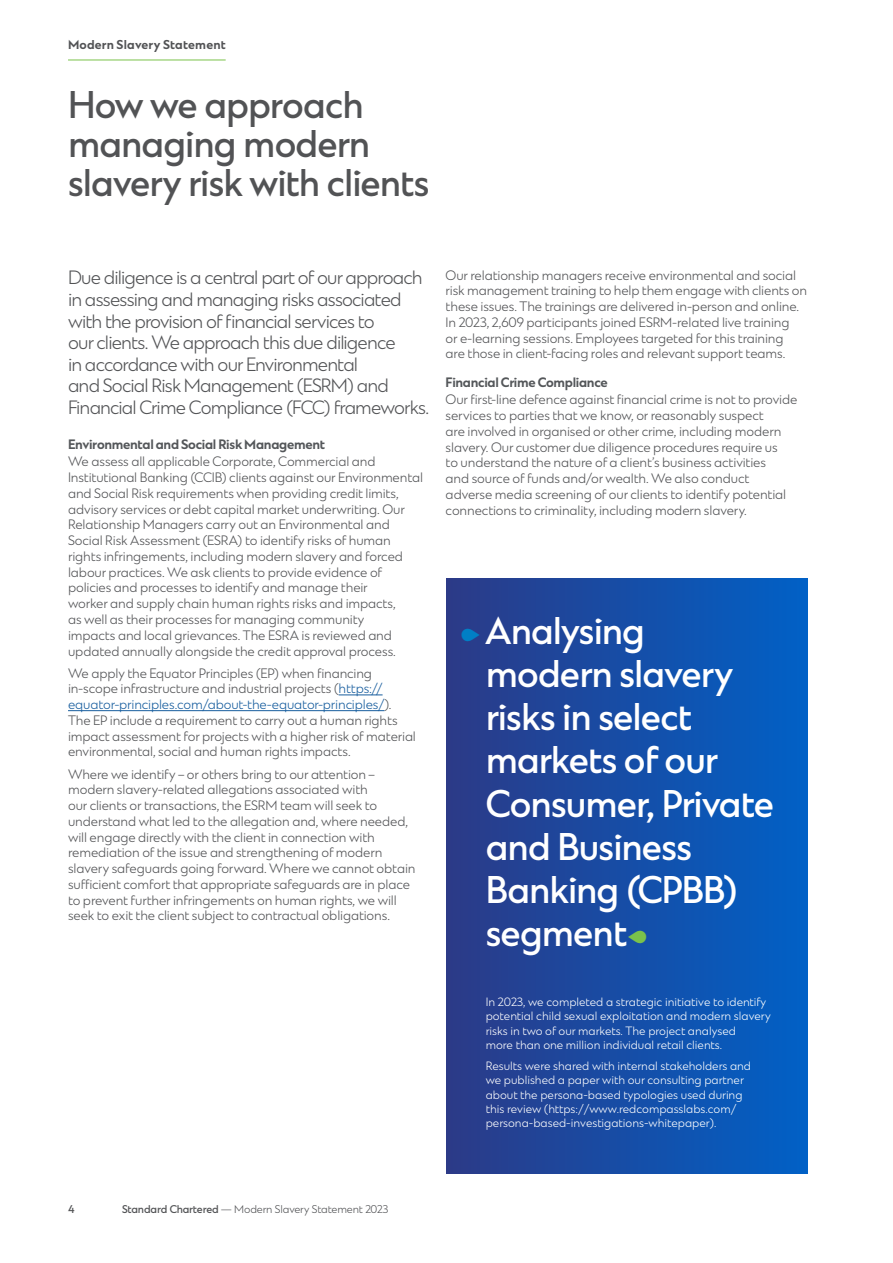
<style>
.page{position:relative;width:893px;height:1263px;background:#fff}
.page>*{position:absolute;margin:0;border:0;box-sizing:border-box;transform-origin:0 0}
.t1{font:500 36px/43.2px "SC Prosper Sans";letter-spacing:-.025em;color:#fff}
.t2{font:500 36px/39px "SC Prosper Sans";letter-spacing:-.025em;color:#525355}
.t3{font:500 36px "SC Prosper Sans";color:#007fc5}
.t4{font:300 18px/21.6px "SC Prosper Sans";letter-spacing:-.045em;color:#525355}
.t5{font:300 12.75px/15.8px "SC Prosper Sans";letter-spacing:-.01em;color:#525355}
.t6{font:700 12.75px "SC Prosper Sans";letter-spacing:-.02em;color:#54575a}
.t7{font:700 12px "SC Prosper Sans";letter-spacing:.015em;color:#525355}
.t8{font:300 11.25px/14.2px "SC Prosper Sans";color:#fff}
.t9{font:300 10.5px "SC Prosper Sans";letter-spacing:-.015em;color:#525355}
.t10{font:500 10.5px "SC Prosper Sans";color:#525355}
.s1{color:#175d9e}
.s2{color:#7ac24b}
.s3{font-weight:500}
</style>
<div class="page">
<hr style="left:68px;top:60px;width:158px;height:1px;background:#7ac24b">
<div style="left:446px;top:578px;width:362px;height:596px;background:linear-gradient(to right,#2c3a87,#0161c6)"></div>
<hr style="left:339px;top:695px;width:44px;height:1px;background:#175d9e">
<hr style="left:68px;top:710px;width:316px;height:1px;background:#175d9e">
<p class="t7" style="left:68px;top:36px;width:159px">Modern Slavery Statement</p>
<h1 class="t2" style="left:68px;top:85px;width:363px">How we approach managing modern slavery risk with clients</h1>
<p class="t4" style="left:68px;top:267px;width:363px">Due diligence is a central part of our approach in assessing and managing risks associated with the provision of financial services to<br>our clients. We approach this due diligence<br>in accordance with our Environmental<br>and Social Risk Management (ESRM) and Financial Crime Compliance (FCC) frameworks.</p>
<p class="t6" style="left:68px;top:434px;width:258px">Environmental and Social Risk Management</p>
<p class="t5" style="left:68px;top:454px;width:357px">We assess all applicable Corporate, Commercial and Institutional Banking (CCIB) clients against our Environmental and Social Risk requirements when providing credit limits, advisory services or debt capital market underwriting. Our Relationship Managers carry out an Environmental and Social Risk Assessment (ESRA) to identify risks of human rights infringements, including modern slavery and forced labour practices. We ask clients to provide evidence of policies and processes to identify and manage their<br>worker and supply chain human rights risks and impacts,<br>as well as their processes for managing community<br>impacts and local grievances. The ESRA is reviewed and updated annually alongside the credit approval process.</p>
<p class="t5" style="left:68px;top:665px;width:349px">We apply the Equator Principles (EP) when financing in-scope infrastructure and industrial projects (<span class="s1">https:// equator-principles.com/about-the-equator-principles/</span>).<br>The EP include a requirement to carry out a human rights impact assessment for projects with a higher risk of material environmental, social and human rights impacts.</p>
<p class="t5" style="left:68px;top:766px;width:349px">Where we identify – or others bring to our attention – modern slavery-related allegations associated with<br>our clients or transactions, the ESRM team will seek to understand what led to the allegation and, where needed, will engage directly with the client in connection with remediation of the issue and strengthening of modern slavery safeguards going forward. Where we cannot obtain sufficient comfort that appropriate safeguards are in place to prevent further infringements on human rights, we will seek to exit the client subject to contractual obligations.</p>
<p class="t5" style="left:446px;top:267px;width:363px">Our relationship managers receive environmental and social risk management training to help them engage with clients on these issues. The trainings are delivered in-person and online.<br>In 2023, 2,609 participants joined ESRM-related live training<br>or e-learning sessions. Employees targeted for this training<br>are those in client-facing roles and relevant support teams.</p>
<p class="t6" style="left:446px;top:372px;width:164px">Financial Crime Compliance</p>
<p class="t5" style="left:446px;top:392px;width:353px">Our first-line defence against financial crime is not to provide services to parties that we know, or reasonably suspect<br>are involved in organised or other crime, including modern slavery. Our customer due diligence procedures require us<br>to understand the nature of a client’s business activities<br>and source of funds and/or wealth. We also conduct adverse media screening of our clients to identify potential connections to criminality, including modern slavery.</p>
<h1 class="t1" style="left:485px;top:608px;width:161px">Analysing</h1>
<h1 class="t3" style="left:486px;top:604px;width:26px">[[</h1>
<h1 class="t1" style="left:486px;top:652px;width:290px">modern slavery risks in select markets of our<br>Consumer, Private and Business<br>Banking (CPBB) segment<span class="s2">]]</span></h1>
<p class="t8" style="left:486px;top:995px;width:287px">In 2023, we completed a strategic initiative to identify potential child sexual exploitation and modern slavery risks in two of our markets. The project analysed<br>more than one million individual retail clients.</p>
<p class="t8" style="left:486px;top:1059px;width:267px">Results were shared with internal stakeholders and we published a paper with our consulting partner about the persona-based typologies used during this review (https://www.redcompasslabs.com/ persona-based-investigations-whitepaper).</p>
<p class="t10" style="left:68px;top:1201px;width:8px">4</p>
<p class="t9" style="left:122px;top:1202px;width:268px"><span class="s3">Standard Chartered</span> — Modern Slavery Statement 2023</p>
</div>
